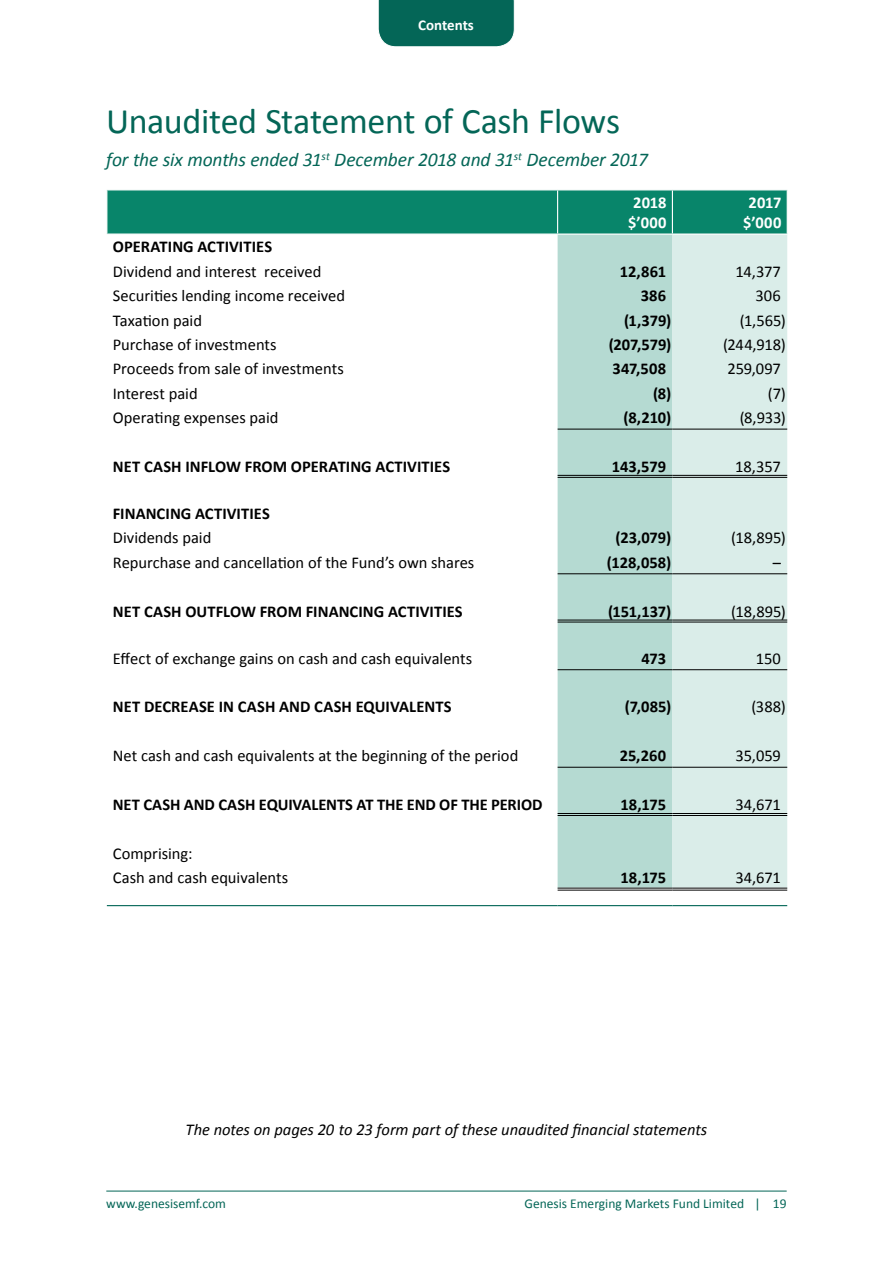
<style>
.page{position:relative;width:893px;height:1263px;background:#fff}
.page>*{position:absolute;margin:0;border:0;box-sizing:border-box;transform-origin:0 0}
.t1{font:36px "Calibri";letter-spacing:-.01em;color:#046657}
.t2{font:italic 19.5px "Calibri";letter-spacing:-.01em;color:#046657}
.t3{font:16.5px/24.3px "Calibri";color:#000}
.t4{font:700 16.5px "Calibri";letter-spacing:.005em;color:#000}
.t5{font:italic 16.5px "Calibri";letter-spacing:-.005em;color:#000}
.t6{font:700 16.5px/19.8px "Calibri";color:#fff;text-align:center}
.t7{font:700 15px "Calibri";color:#fff}
.t8{font:13.5px "Calibri";color:#046657}
</style>
<div class="page">
<hr style="left:106px;top:1191px;width:681px;height:1px;background:#046657">
<div style="left:378px;top:0;width:137px;height:47px;background:#046657"></div>
<div style="left:107px;top:190px;width:680px;height:43px;background:#08856a"></div>
<div style="left:558px;top:235px;width:114px;height:653px;background:#b5dad2"></div>
<div style="left:672px;top:235px;width:115px;height:653px;background:#daede9"></div>
<hr style="left:557px;top:190px;width:1px;height:43px;background:#fff">
<hr style="left:672px;top:190px;width:1px;height:43px;background:#fff">
<hr style="left:107px;top:905px;width:451px;height:1px;background:#046657">
<hr style="left:558px;top:905px;width:114px;height:1px;background:#046657">
<hr style="left:672px;top:905px;width:115px;height:1px;background:#046657">
<hr style="left:558px;top:767px;width:114px;height:1px;background:#000">
<hr style="left:672px;top:767px;width:115px;height:1px;background:#000">
<hr style="left:558px;top:888px;width:114px;height:1px;background:#000">
<hr style="left:558px;top:890px;width:114px;height:1px;background:#000">
<hr style="left:672px;top:888px;width:115px;height:1px;background:#000">
<hr style="left:672px;top:890px;width:115px;height:1px;background:#000">
<hr style="left:558px;top:669px;width:114px;height:1px;background:#000">
<hr style="left:672px;top:669px;width:115px;height:1px;background:#000">
<hr style="left:558px;top:573px;width:114px;height:1px;background:#000">
<hr style="left:672px;top:573px;width:115px;height:1px;background:#000">
<hr style="left:558px;top:429px;width:114px;height:1px;background:#000">
<hr style="left:672px;top:429px;width:115px;height:1px;background:#000">
<hr style="left:558px;top:475px;width:114px;height:1px;background:#000">
<hr style="left:558px;top:477px;width:114px;height:1px;background:#000">
<hr style="left:672px;top:475px;width:115px;height:1px;background:#000">
<hr style="left:672px;top:477px;width:115px;height:1px;background:#000">
<hr style="left:558px;top:619px;width:114px;height:1px;background:#000">
<hr style="left:558px;top:621px;width:114px;height:1px;background:#000">
<hr style="left:672px;top:619px;width:115px;height:1px;background:#000">
<hr style="left:672px;top:621px;width:115px;height:1px;background:#000">
<hr style="left:558px;top:813px;width:114px;height:1px;background:#000">
<hr style="left:558px;top:815px;width:114px;height:1px;background:#000">
<hr style="left:672px;top:813px;width:115px;height:1px;background:#000">
<hr style="left:672px;top:815px;width:115px;height:1px;background:#000">
<p class="t7" style="left:418px;top:16px;width:57px">Contents</p>
<h1 class="t1" style="left:106px;top:99px;width:515px">Unaudited Statement of Cash Flows</h1>
<p class="t2" style="left:106px;top:147px;width:543px">for the six months ended 31<sup>st</sup> December 2018 and 31<sup>st</sup> December 2017</p>
<p class="t6" style="left:628px;top:193px;width:40px">2018 $’000</p>
<p class="t6" style="left:743px;top:193px;width:40px">2017 $’000</p>
<p class="t4" style="left:113px;top:236px;width:161px">OPERATING ACTIVITIES</p>
<p class="t3" style="left:113px;top:259px;width:210px">Dividend and interest received</p>
<p class="t4" style="left:620px;top:261px;width:48px">12,861</p>
<p class="t3" style="left:735px;top:259px;width:47px">14,377</p>
<p class="t3" style="left:113px;top:284px;width:234px">Securities lending income received</p>
<p class="t4" style="left:641px;top:285px;width:27px">386</p>
<p class="t3" style="left:755px;top:284px;width:27px">306</p>
<p class="t3" style="left:113px;top:308px;width:91px">Taxation paid</p>
<p class="t4" style="left:624px;top:310px;width:49px">(1,379)</p>
<p class="t3" style="left:740px;top:308px;width:48px">(1,565)</p>
<p class="t3" style="left:113px;top:332px;width:165px">Purchase of investments</p>
<p class="t4" style="left:609px;top:334px;width:64px">(207,579)</p>
<p class="t3" style="left:723px;top:332px;width:64px">(244,918)</p>
<p class="t3" style="left:113px;top:357px;width:232px">Proceeds from sale of investments</p>
<p class="t4" style="left:613px;top:358px;width:55px">347,508</p>
<p class="t3" style="left:727px;top:357px;width:55px">259,097</p>
<p class="t3" style="left:113px;top:381px;width:86px">Interest paid</p>
<p class="t4" style="left:653px;top:383px;width:20px">(8)</p>
<p class="t3" style="left:768px;top:381px;width:20px">(7)</p>
<p class="t3" style="left:113px;top:405px;width:167px">Operating expenses paid</p>
<p class="t4" style="left:624px;top:407px;width:49px">(8,210)</p>
<p class="t3" style="left:740px;top:405px;width:48px">(8,933)</p>
<p class="t4" style="left:113px;top:456px;width:339px">NET CASH INFLOW FROM OPERATING ACTIVITIES</p>
<p class="t4" style="left:612px;top:456px;width:56px">143,579</p>
<p class="t3" style="left:735px;top:454px;width:47px">18,357</p>
<p class="t4" style="left:113px;top:503px;width:158px">FINANCING ACTIVITIES</p>
<p class="t3" style="left:113px;top:526px;width:100px">Dividends paid</p>
<p class="t4" style="left:616px;top:527px;width:57px">(23,079)</p>
<p class="t3" style="left:731px;top:526px;width:56px">(18,895)</p>
<p class="t3" style="left:113px;top:550px;width:363px">Repurchase and cancellation of the Fund’s own shares</p>
<p class="t4" style="left:607px;top:552px;width:66px">(128,058)</p>
<p class="t3" style="left:773px;top:550px;width:10px">–</p>
<p class="t4" style="left:113px;top:600px;width:351px">NET CASH OUTFLOW FROM FINANCING ACTIVITIES</p>
<p class="t4" style="left:608px;top:600px;width:65px">(151,137)</p>
<p class="t3" style="left:731px;top:599px;width:56px">(18,895)</p>
<p class="t3" style="left:113px;top:646px;width:361px">Effect of exchange gains on cash and cash equivalents</p>
<p class="t4" style="left:641px;top:648px;width:26px">473</p>
<p class="t3" style="left:756px;top:646px;width:27px">150</p>
<p class="t4" style="left:113px;top:696px;width:340px">NET DECREASE IN CASH AND CASH EQUIVALENTS</p>
<p class="t4" style="left:625px;top:696px;width:48px">(7,085)</p>
<p class="t3" style="left:751px;top:695px;width:36px">(388)</p>
<p class="t3" style="left:113px;top:744px;width:407px">Net cash and cash equivalents at the beginning of the period</p>
<p class="t4" style="left:620px;top:745px;width:48px">25,260</p>
<p class="t3" style="left:736px;top:744px;width:47px">35,059</p>
<p class="t4" style="left:113px;top:794px;width:431px">NET CASH AND CASH EQUIVALENTS AT THE END OF THE PERIOD</p>
<p class="t4" style="left:621px;top:794px;width:47px">18,175</p>
<p class="t3" style="left:735px;top:792px;width:47px">34,671</p>
<p class="t3" style="left:113px;top:841px;width:177px">Comprising:<br>Cash and cash equivalents</p>
<p class="t4" style="left:621px;top:867px;width:47px">18,175</p>
<p class="t3" style="left:735px;top:865px;width:47px">34,671</p>
<p class="t5" style="left:186px;top:1118px;width:523px">The notes on pages 20 to 23 form part of these unaudited financial statements</p>
<p class="t8" style="left:106px;top:1195px;width:121px">www.genesisemf.com</p>
<p class="t8" style="left:524px;top:1195px;width:264px">Genesis Emerging Markets Fund Limited | 19</p>
</div>
